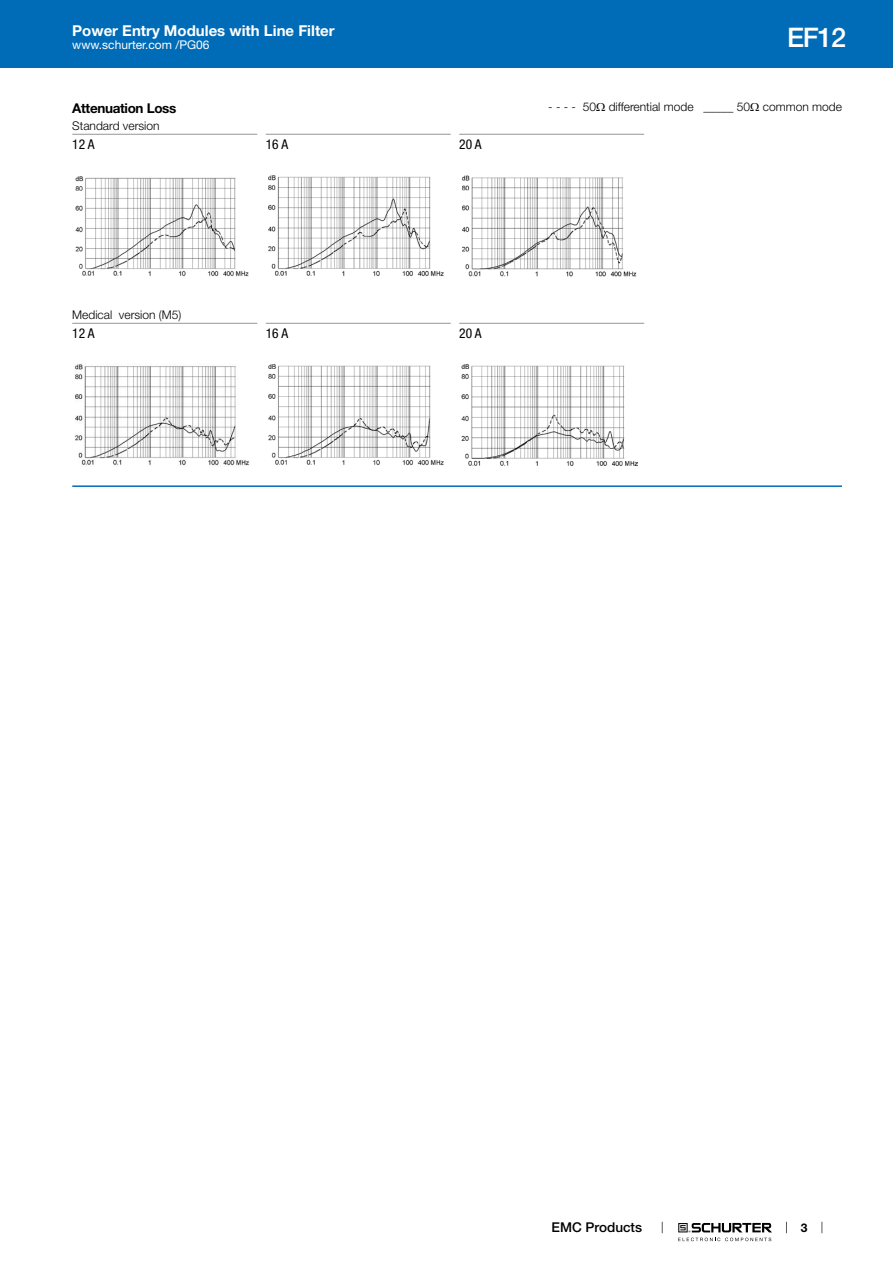
<style>
.page{position:relative;width:893px;height:1263px;background:#fff}
.page>*{position:absolute;margin:0;border:0;box-sizing:border-box;transform-origin:0 0}
.t1{font:500 27px "Helvetica Neue LT";color:#fff}
.t2{font:700 15px "Helvetica Neue LT";color:#fff}
.t3{font:condensed 13.5px "Helvetica Neue LT";color:#000}
.t4{font:700 13.5px "Helvetica Neue LT";letter-spacing:-.025em;color:#000}
.t5{font:500 13.5px "Helvetica Neue LT";color:#000}
.t6{font:300 12px "Helvetica Neue LT";color:#000}
.t7{font:12px "Helvetica Neue LT";color:#fff}
.t8{font:700 12px "Helvetica Neue LT";color:#000}
.s1{font-family:"Arial Unicode MS";font-weight:400}
</style>
<div class="page">
<svg style="left:678px;top:1223px;width:94px;height:18px"></svg>
<div style="left:0;top:0;width:893px;height:68px;background:#006bb6"></div>
<hr style="left:72px;top:134px;width:185px;height:1px;background:#939598">
<img style="left:75px;top:176px;width:174px;height:101px">
<hr style="left:266px;top:134px;width:185px;height:1px;background:#939598">
<img style="left:268px;top:175px;width:176px;height:102px">
<hr style="left:459px;top:134px;width:185px;height:1px;background:#939598">
<img style="left:462px;top:175px;width:175px;height:102px">
<hr style="left:72px;top:323px;width:185px;height:1px;background:#939598">
<img style="left:75px;top:364px;width:174px;height:102px">
<hr style="left:266px;top:323px;width:185px;height:1px;background:#939598">
<img style="left:268px;top:364px;width:176px;height:102px">
<hr style="left:459px;top:323px;width:185px;height:1px;background:#939598">
<img style="left:461px;top:364px;width:177px;height:102px">
<hr style="left:72px;top:485px;width:770px;height:2px;background:#006bb6">
<p class="t2" style="left:72px;top:21px;width:264px">Power Entry Modules with Line Filter</p>
<p class="t7" style="left:72px;top:38px;width:139px">www.schurter.com /PG06</p>
<h1 class="t1" style="left:787px;top:21px;width:60px">EF12</h1>
<p class="t4" style="left:72px;top:99px;width:106px">Attenuation Loss</p>
<p class="t6" style="left:548px;top:100px;width:295px">- - - - 50<span class="s1">Ω</span> differential mode _____ 50<span class="s1">Ω</span> common mode</p>
<p class="t6" style="left:72px;top:118px;width:89px">Standard version</p>
<p class="t3" style="left:72px;top:136px;width:24px">12 A</p>
<p class="t3" style="left:266px;top:136px;width:24px">16 A</p>
<p class="t3" style="left:459px;top:136px;width:24px">20 A</p>
<p class="t6" style="left:72px;top:307px;width:111px">Medical version (M5)</p>
<p class="t3" style="left:72px;top:325px;width:24px">12 A</p>
<p class="t3" style="left:266px;top:325px;width:24px">16 A</p>
<p class="t3" style="left:459px;top:325px;width:24px">20 A</p>
<p class="t5" style="left:552px;top:1219px;width:92px">EMC Products</p>
<p class="t8" style="left:801px;top:1220px;width:8px">3</p>
</div>
